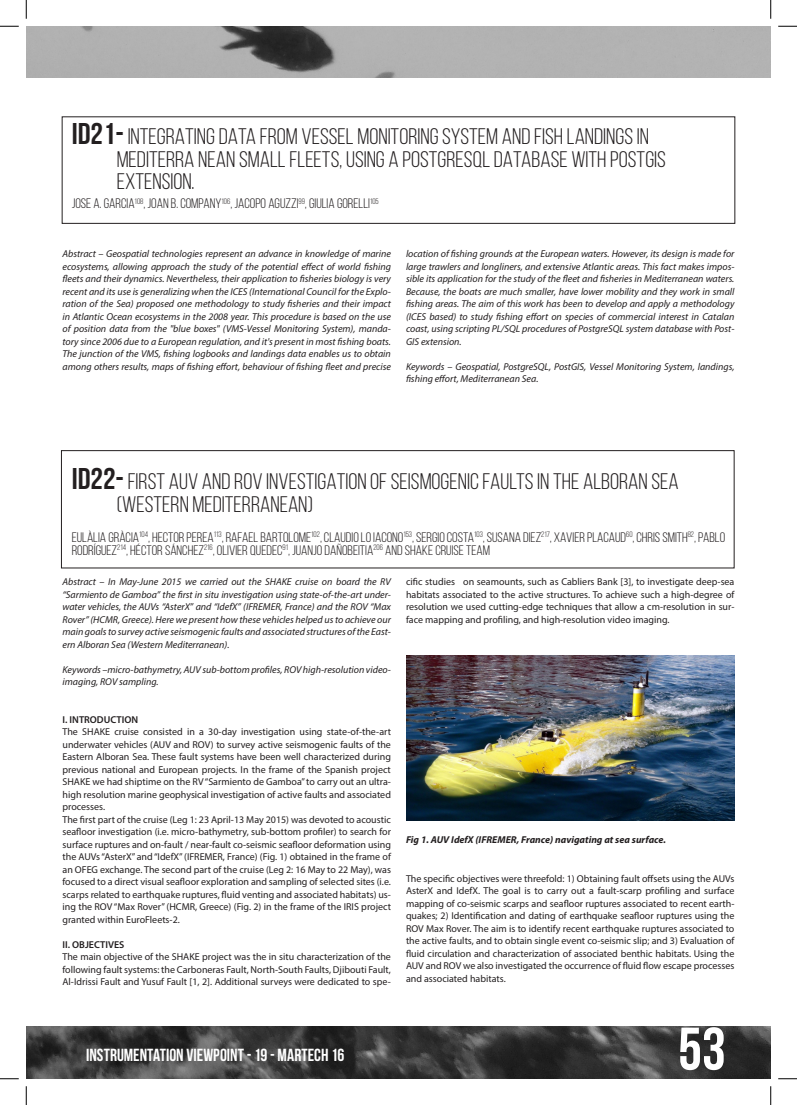
<style>
.page{position:relative;width:797px;height:1105px;background:#fff}
.page>*{position:absolute;margin:0;border:0;box-sizing:border-box;transform-origin:0 0}
.t1{font:700 60px "Bebas Neue";color:#fff}
.TITOLS{font:22.5px "Bebas Neue";color:#231f20;scale:1.05 1}
.t2{font:700 17.5px "Bebas Neue";color:#fff}
.AUTORS{font:13.75px/12.5px "Bebas Neue";color:#231f20;scale:1.05 1}
.CUERPO_TEXTO{font:10px/12.5px "Myriad Pro";color:#231f20;text-align:justify}
.CUERPO_TEXTO-2{font:italic 10px/12.5px "Myriad Pro";color:#231f20;text-align:justify}
.pie_de_foto{font:italic 700 10px "Myriad Pro";color:#231f20}
.CUERPO_TEXTO-3{font:600 10px "Myriad Pro";color:#231f20}
.s1{font-weight:700;font-size:30px}
</style>
<div class="page">
<img style="left:26px;top:1026px;width:744px;height:53px">
<img style="left:26px;top:26px;width:744px;height:52px">
<div style="left:61px;top:450px;width:673px;height:118px;border:1px solid #231f20"></div>
<div style="left:62px;top:116px;width:673px;height:108px;border:1px solid #231f20"></div>
<img style="left:406px;top:656px;width:328px;height:164px">
<svg style="left:0;top:25px;width:19px;height:2px"></svg>
<svg style="left:778px;top:25px;width:19px;height:2px"></svg>
<svg style="left:0;top:1078px;width:19px;height:1px"></svg>
<svg style="left:778px;top:1078px;width:19px;height:1px"></svg>
<svg style="left:25px;top:0;width:2px;height:19px"></svg>
<svg style="left:25px;top:1086px;width:2px;height:19px"></svg>
<svg style="left:770px;top:0;width:1px;height:19px"></svg>
<svg style="left:770px;top:1086px;width:1px;height:19px"></svg>
<p class="TITOLS" style="left:72px;top:124px;width:551px"><span class="s1">ID21-</span> INTEGRATING DATA FROM VESSEL MONITORING SYSTEM AND FISH LANDINGS IN</p>
<p class="TITOLS" style="left:117px;top:147px;width:524px">MEDITERRA NEAN SMALL FLEETS, USING A POSTGRESQL DATABASE WITH POSTGIS</p>
<p class="TITOLS" style="left:117px;top:169px;width:76px">EXTENSION.</p>
<p class="AUTORS" style="left:72px;top:197px;width:294px">JOSE A. GARCIA<sup>108</sup>, JOAN B. COMPANY<sup>106</sup>, JACOPO AGUZZI<sup>99</sup>, GIULIA GORELLI<sup>105</sup></p>
<p class="CUERPO_TEXTO-2" style="left:62px;top:247px;width:330px">Abstract – Geospatial technologies represent an advance in knowledge of marine ecosystems, allowing approach the study of the potential effect of world fishing fleets and their dynamics. Nevertheless, their application to fisheries biology is very recent and its use is generalizing when the ICES (International Council for the Explo&shy;ration of the Sea) proposed one methodology to study fisheries and their impact in Atlantic Ocean ecosystems in the 2008 year. This procedure is based on the use of position data from the "blue boxes" (VMS-Vessel Monitoring System), manda&shy;tory since 2006 due to a European regulation, and it's present in most fishing boats.<br>The junction of the VMS, fishing logbooks and landings data enables us to obtain among others results, maps of fishing effort, behaviour of fishing fleet and precise</p>
<p class="CUERPO_TEXTO-2" style="left:406px;top:247px;width:330px">location of fishing grounds at the European waters. However, its design is made for large trawlers and longliners, and extensive Atlantic areas. This fact makes impos&shy;sible its application for the study of the fleet and fisheries in Mediterranean waters.<br>Because, the boats are much smaller, have lower mobility and they work in small fishing areas. The aim of this work has been to develop and apply a methodology (ICES based) to study fishing effort on species of commercial interest in Catalan coast, using scripting PL/SQL procedures of PostgreSQL system database with Post-GIS extension.</p>
<p class="CUERPO_TEXTO-2" style="left:406px;top:360px;width:330px">Keywords – Geospatial, PostgreSQL, PostGIS, Vessel Monitoring System, landings, fishing effort, Mediterranean Sea.</p>
<p class="TITOLS" style="left:72px;top:469px;width:579px"><span class="s1">ID22-</span> FIRST AUV AND ROV INVESTIGATION OF SEISMOGENIC FAULTS IN THE ALBORAN SEA</p>
<p class="TITOLS" style="left:117px;top:492px;width:188px">(WESTERN MEDITERRANEAN)</p>
<p class="AUTORS" style="left:72px;top:531px;width:624px">EULÀLIA GRÀCIA<sup>104</sup>, HECTOR PEREA<sup>113</sup>, RAFAEL BARTOLOME<sup>102</sup>, CLAUDIO LO IACONO<sup>153</sup>, SERGIO COSTA<sup>103</sup>, SUSANA DIEZ<sup>217</sup>, XAVIER PLACAUD<sup>60</sup>, CHRIS SMITH<sup>82</sup>, PABLO<br>RODRÍGUEZ<sup>214</sup>, HÉCTOR SÁNCHEZ<sup>216</sup>, OLIVIER QUEDEC<sup>91</sup>, JUANJO DAÑOBEITIA<sup>206</sup> AND SHAKE CRUISE TEAM</p>
<p class="CUERPO_TEXTO-2" style="left:62px;top:575px;width:330px">Abstract – In May-June 2015 we carried out the SHAKE cruise on board the RV “Sarmiento de Gamboa” the first in situ investigation using state-of-the-art under&shy;water vehicles, the AUVs “AsterX” and “IdefX” (IFREMER, France) and the ROV “Max Rover” (HCMR, Greece). Here we present how these vehicles helped us to achieve our main goals to survey active seismogenic faults and associated structures of the East&shy;ern Alboran Sea (Western Mediterranean).</p>
<p class="CUERPO_TEXTO-2" style="left:62px;top:663px;width:330px">Keywords –micro-bathymetry, AUV sub-bottom profiles, ROV high-resolution video&shy;imaging, ROV sampling.</p>
<p class="CUERPO_TEXTO-3" style="left:62px;top:713px;width:77px">I. INTRODUCTION</p>
<p class="CUERPO_TEXTO" style="left:62px;top:725px;width:330px">The SHAKE cruise consisted in a 30-day investigation using state-of-the-art underwater vehicles (AUV and ROV) to survey active seismogenic faults of the Eastern Alboran Sea. These fault systems have been well characterized during previous national and European projects. In the frame of the Spanish project SHAKE we had shiptime on the RV “Sarmiento de Gamboa” to carry out an ultra&shy;high resolution marine geophysical investigation of active faults and associated processes.</p>
<p class="CUERPO_TEXTO" style="left:62px;top:813px;width:330px">The first part of the cruise (Leg 1: 23 April-13 May 2015) was devoted to acoustic seafloor investigation (i.e. micro-bathymetry, sub-bottom profiler) to search for surface ruptures and on-fault / near-fault co-seismic seafloor deformation using the AUVs “AsterX” and “IdefX” (IFREMER, France) (Fig. 1) obtained in the frame of an OFEG exchange. The second part of the cruise (Leg 2: 16 May to 22 May), was focused to a direct visual seafloor exploration and sampling of selected sites (i.e. scarps related to earthquake ruptures, fluid venting and associated habitats) us&shy;ing the ROV “Max Rover” (HCMR, Greece) (Fig. 2) in the frame of the IRIS project granted within EuroFleets-2.</p>
<p class="CUERPO_TEXTO-3" style="left:62px;top:938px;width:63px">II. OBJECTIVES</p>
<p class="CUERPO_TEXTO" style="left:62px;top:950px;width:330px">The main objective of the SHAKE project was the in situ characterization of the following fault systems: the Carboneras Fault, North-South Faults, Djibouti Fault, Al-Idrissi Fault and Yusuf Fault [1, 2]. Additional surveys were dedicated to spe-</p>
<p class="CUERPO_TEXTO" style="left:406px;top:575px;width:330px">cific studies on seamounts, such as Cabliers Bank [3], to investigate deep-sea habitats associated to the active structures. To achieve such a high-degree of resolution we used cutting-edge techniques that allow a cm-resolution in sur&shy;face mapping and profiling, and high-resolution video imaging.</p>
<p class="pie_de_foto" style="left:406px;top:833px;width:261px">Fig 1. AUV IdefX (IFREMER, France) navigating at sea surface.</p>
<p class="CUERPO_TEXTO" style="left:406px;top:872px;width:330px">The specific objectives were threefold: 1) Obtaining fault offsets using the AUVs AsterX and IdefX. The goal is to carry out a fault-scarp profiling and surface mapping of co-seismic scarps and seafloor ruptures associated to recent earth&shy;quakes; 2) Identification and dating of earthquake seafloor ruptures using the ROV Max Rover. The aim is to identify recent earthquake ruptures associated to the active faults, and to obtain single event co-seismic slip; and 3) Evaluation of fluid circulation and characterization of associated benthic habitats. Using the AUV and ROV we also investigated the occurrence of fluid flow escape processes and associated habitats.</p>
<h3 class="t2" style="left:86px;top:1046px;width:260px">INSTRUMENTATION VIEWPOINT - 19 - MARTECH 16</h3>
<h1 class="t1" style="left:678px;top:1016px;width:49px">53</h1>
</div>
